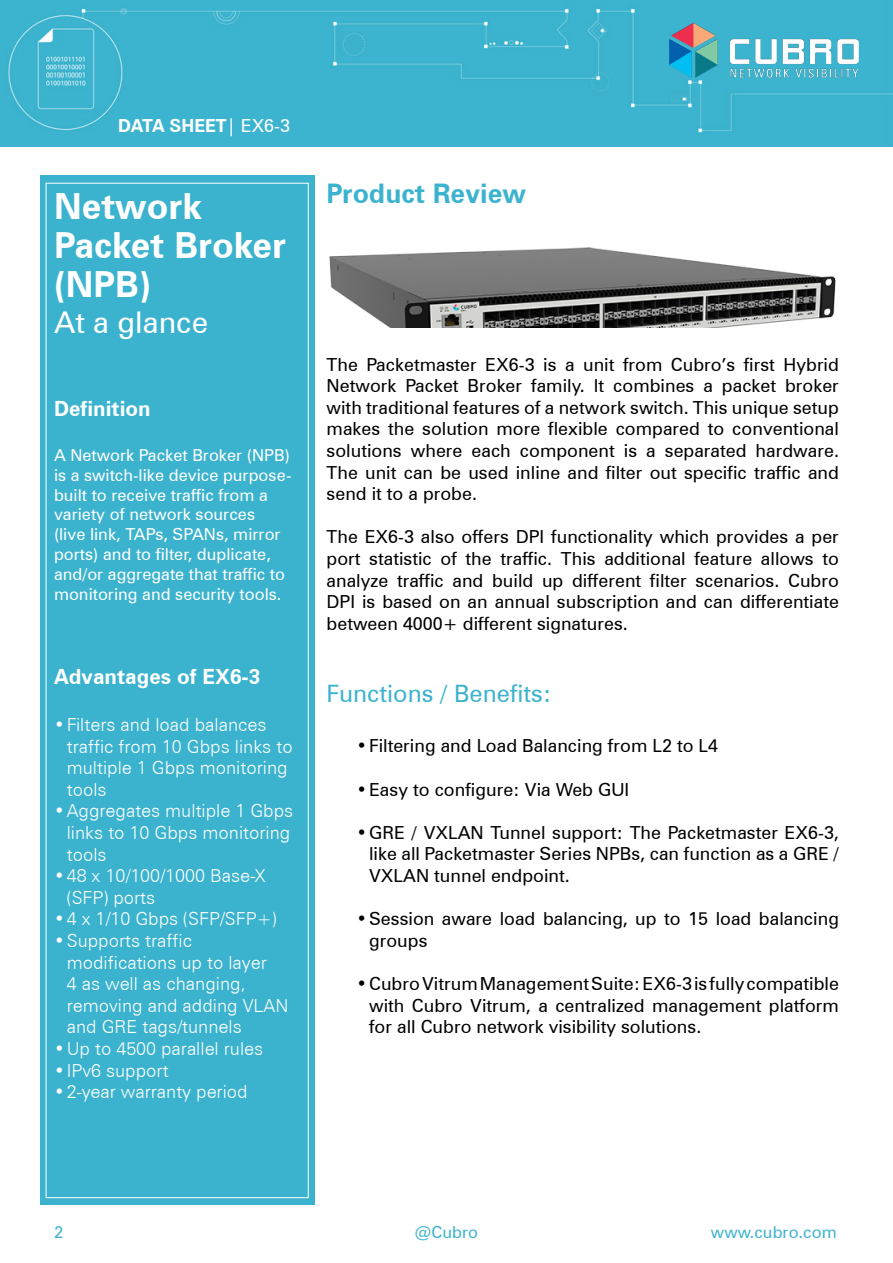
<style>
.page{position:relative;width:893px;height:1263px;background:#fff}
.page>*{position:absolute;margin:0;border:0;box-sizing:border-box;transform-origin:0 0}
.t1{font:700 36px/39px "Zurich BT";color:#fff}
.t2{font:30px "Zurich BT";color:#fff}
.t3{font:700 27px "Zurich BT";color:#3cb3ce}
.t4{font:24px "Zurich BT";color:#3cb3ce}
.t5{font:700 21px "Zurich BT";color:#fff}
.t6{font:18px/21.6px "Zurich BT";color:#000;text-align:justify}
.t7{font:300 18px/21.6px "Zurich BT";color:#fff}
.t8{font:700 18px "Zurich BT";color:#fff}
.t9{font:16.5px/19.8px "Zurich BT";color:#fff}
.t10{font:16.5px "Zurich BT";color:#3cb3ce}
.s1{font-weight:400}
</style>
<div class="page">
<div style="left:0;top:0;width:893px;height:147px;background:#3cb4cf"></div>
<div style="left:40px;top:175px;width:274px;height:1030px;background:#3cb3ce"></div>
<img style="left:669px;top:17px;width:189px;height:65px">
<img style="left:329px;top:247px;width:507px;height:80px">
<p class="t8" style="left:118px;top:114px;width:174px">DATA SHEET<span class="s1">| EX6-3</span></p>
<h1 class="t1" style="left:54px;top:187px;width:234px">Network<br>Packet Broker (NPB)</h1>
<h2 class="t2" style="left:54px;top:304px;width:156px">At a glance</h2>
<p class="t5" style="left:54px;top:396px;width:98px">Definition</p>
<p class="t9" style="left:54px;top:445px;width:239px">A Network Packet Broker (NPB) is a switch-like device purpose&shy;built to receive traffic from a variety of network sources<br>(live link, TAPs, SPANs, mirror ports) and to filter, duplicate, and/or aggregate that traffic to monitoring and security tools.</p>
<p class="t5" style="left:54px;top:664px;width:208px">Advantages of EX6-3</p>
<p class="t7" style="left:67px;top:714px;width:227px;text-indent:-13px">•Filters and load balances traffic from 10 Gbps links to multiple 1 Gbps monitoring tools</p>
<p class="t7" style="left:67px;top:800px;width:228px;text-indent:-13px">•Aggregates multiple 1 Gbps links to 10 Gbps monitoring tools</p>
<p class="t7" style="left:67px;top:865px;width:200px;text-indent:-13px">•48 x 10/100/1000 Base-X (SFP) ports</p>
<p class="t7" style="left:54px;top:908px;width:224px">•4 x 1/10 Gbps (SFP/SFP+)</p>
<p class="t7" style="left:67px;top:930px;width:223px;text-indent:-13px">•Supports traffic modifications up to layer<br>4 as well as changing, removing and adding VLAN and GRE tags/tunnels</p>
<p class="t7" style="left:54px;top:1038px;width:211px">•Up to 4500 parallel rules</p>
<p class="t7" style="left:54px;top:1059px;width:116px">•IPv6 support</p>
<p class="t7" style="left:54px;top:1081px;width:195px">•2-year warranty period</p>
<h3 class="t3" style="left:327px;top:177px;width:201px">Product Review</h3>
<p class="t6" style="left:327px;top:353px;width:514px">The Packetmaster EX6-3 is a unit from Cubro’s first Hybrid Network Packet Broker family. It combines a packet broker with traditional features of a network switch. This unique setup makes the solution more flexible compared to conventional solutions where each component is a separated hardware.<br>The unit can be used inline and filter out specific traffic and send it to a probe.</p>
<p class="t6" style="left:327px;top:526px;width:514px">The EX6-3 also offers DPI functionality which provides a per port statistic of the traffic. This additional feature allows to analyze traffic and build up different filter scenarios. Cubro DPI is based on an annual subscription and can differentiate between 4000+ different signatures.</p>
<h3 class="t4" style="left:327px;top:679px;width:227px">Functions / Benefits:</h3>
<p class="t6" style="left:356px;top:735px;width:363px">•Filtering and Load Balancing from L2 to L4</p>
<p class="t6" style="left:356px;top:778px;width:274px">•Easy to configure: Via Web GUI</p>
<p class="t6" style="left:369px;top:821px;width:471px;text-indent:-13px">•GRE / VXLAN Tunnel support: The Packetmaster EX6-3, like all Packetmaster Series NPBs, can function as a GRE / VXLAN tunnel endpoint.</p>
<p class="t6" style="left:369px;top:908px;width:471px;text-indent:-13px">•Session aware load balancing, up to 15 load balancing groups</p>
<p class="t6" style="left:369px;top:972px;width:471px;text-indent:-13px">•Cubro Vitrum Management Suite: EX6-3 is fully compatible with Cubro Vitrum, a centralized management platform for all Cubro network visibility solutions.</p>
<p class="t10" style="left:54px;top:1222px;width:11px">2</p>
<p class="t10" style="left:415px;top:1222px;width:65px">@Cubro</p>
<p class="t10" style="left:711px;top:1222px;width:127px">www.cubro.com</p>
</div>
